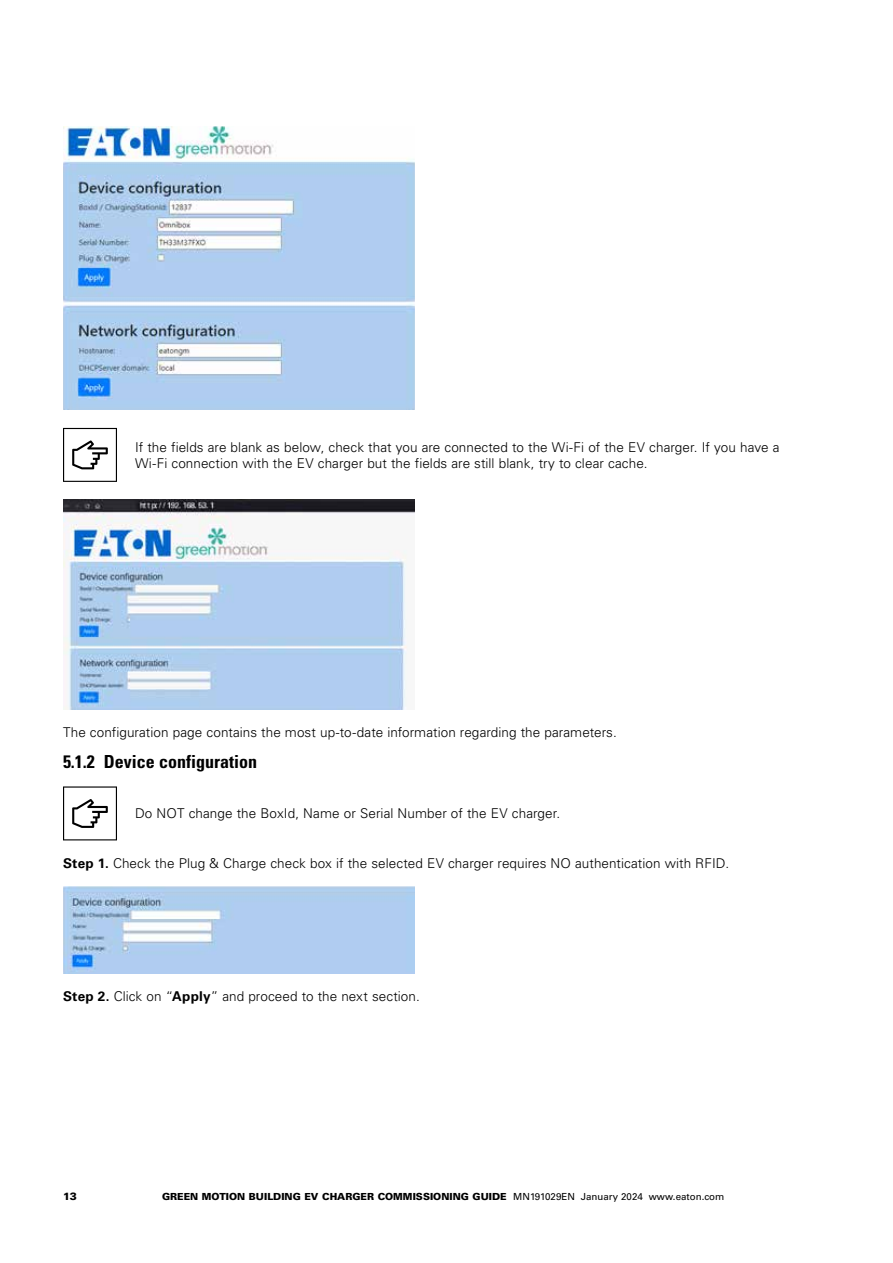
<style>
.page{position:relative;width:893px;height:1263px;background:#fff}
.page>*{position:absolute;margin:0;border:0;box-sizing:border-box;transform-origin:0 0}
.t1{font:700 condensed 18px "Univers LT Std";color:#000}
.t2{font:300 13.5px/15.8px "Univers LT Std";letter-spacing:.005em;color:#000}
.t3{font:900 10.5px "Univers LT Std";color:#000}
.t4{font:900 9.75px "Univers LT Std";color:#000}
.s1{font-weight:700}
.s2{font-weight:400}
</style>
<div class="page">
<img style="left:63px;top:126px;width:352px;height:284px">
<svg style="left:63px;top:428px;width:54px;height:54px"></svg>
<svg style="left:63px;top:786px;width:54px;height:54px"></svg>
<img style="left:63px;top:500px;width:352px;height:210px">
<img style="left:63px;top:886px;width:352px;height:87px">
<p class="t2" style="left:135px;top:439px;width:646px">If the fields are blank as below, check that you are connected to the Wi-Fi of the EV charger. If you have a<br>Wi-Fi connection with the EV charger but the fields are still blank, try to clear cache.</p>
<p class="t2" style="left:63px;top:725px;width:555px">The configuration page contains the most up-to-date information regarding the parameters.</p>
<h1 class="t1" style="left:63px;top:751px;width:196px">5.1.2 Device configuration</h1>
<p class="t2" style="left:135px;top:806px;width:427px">Do NOT change the BoxId, Name or Serial Number of the EV charger.</p>
<p class="t2" style="left:63px;top:855px;width:668px"><span class="s1">Step 1.</span> Check the Plug &amp; Charge check box if the selected EV charger requires NO authentication with RFID.</p>
<p class="t2" style="left:63px;top:989px;width:358px"><span class="s1">Step 2.</span> Click on “<span class="s1">Apply</span>” and proceed to the next section.</p>
<p class="t3" style="left:63px;top:1189px;width:15px">13</p>
<p class="t4" style="left:162px;top:1190px;width:564px">GREEN MOTION BUILDING EV CHARGER COMMISSIONING GUIDE <span class="s2">MN191029EN January 2024 www.eaton.com</span></p>
</div>
